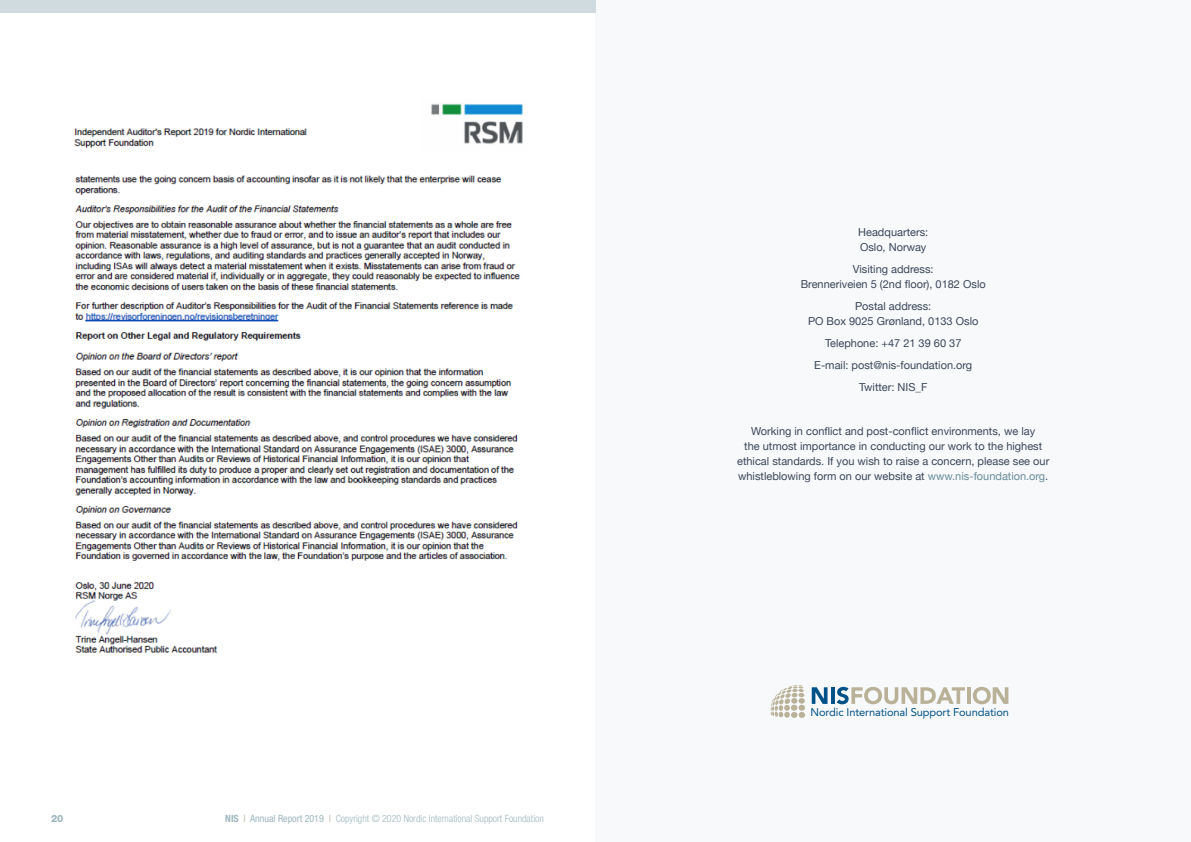
<style>
.page{position:relative;width:1191px;height:842px;background:#fff}
.page>*{position:absolute;margin:0;border:0;box-sizing:border-box;transform-origin:0 0}
.t1{font:11.1px "Avenir";letter-spacing:-.01em;color:#005187}
.back_cover_text{font:11px/15px "Helvetica Neue";color:#3a4758;text-align:center}
.t2{font:300 condensed 10px "Helvetica Neue";color:#9eb7be}
.t3{font:800 10px "Helvetica Neue";color:#9eb7be}
.s1{font-weight:700}
.s2{font-weight:400;color:#b9b298}
.s3{font-weight:400}
.s4{color:#688c98}
</style>
<div class="page">
<div style="left:595px;top:0;width:596px;height:842px;background:#f8f9fb"></div>
<img style="left:74px;top:104px;width:449px;height:549px">
<svg style="left:811px;top:687px;width:16px;height:17px"></svg>
<hr style="left:831px;top:687px;width:3px;height:17px;background:#005187">
<svg style="left:836px;top:687px;width:129px;height:17px"></svg>
<svg style="left:967px;top:687px;width:3px;height:17px"></svg>
<svg style="left:972px;top:687px;width:36px;height:17px"></svg>
<svg style="left:770px;top:685px;width:34px;height:33px"></svg>
<div style="left:0;top:0;width:595px;height:12px;background:#cfdbdf"></div>
<p class="t3" style="left:51px;top:812px;width:14px">20</p>
<p class="t2" style="left:225px;top:813px;width:320px"><span class="s1">NIS</span> <span class="s2">|</span> <span class="s3">Annual Report 2019</span> <span class="s2">|</span> Copyright © 2020 Nordic International Support Foundation</p>
<p class="back_cover_text" style="left:858px;top:224px;width:72px;text-align:left">Headquarters:<br>Oslo, Norway</p>
<p class="back_cover_text" style="left:800px;top:261px;width:187px">Visiting address:<br>Brenneriveien 5 (2nd floor), 0182 Oslo</p>
<p class="back_cover_text" style="left:808px;top:298px;width:172px">Postal address:<br>PO Box 9025 Grønland, 0133 Oslo</p>
<p class="back_cover_text" style="left:825px;top:335px;width:138px">Telephone: +47 21 39 60 37</p>
<p class="back_cover_text" style="left:814px;top:357px;width:159px">E-mail: post@nis-foundation.org</p>
<p class="back_cover_text" style="left:859px;top:379px;width:70px">Twitter: NIS_F</p>
<p class="back_cover_text" style="left:737px;top:423px;width:314px">Working in conflict and post-conflict environments, we lay<br>the utmost importance in conducting our work to the highest ethical standards. If you wish to raise a concern, please see our whistleblowing form on our website at <span class="s4">www.nis-foundation.org</span>.</p>
<p class="t1" style="left:810px;top:706px;width:200px">Nordic International Support Foundation</p>
</div>
